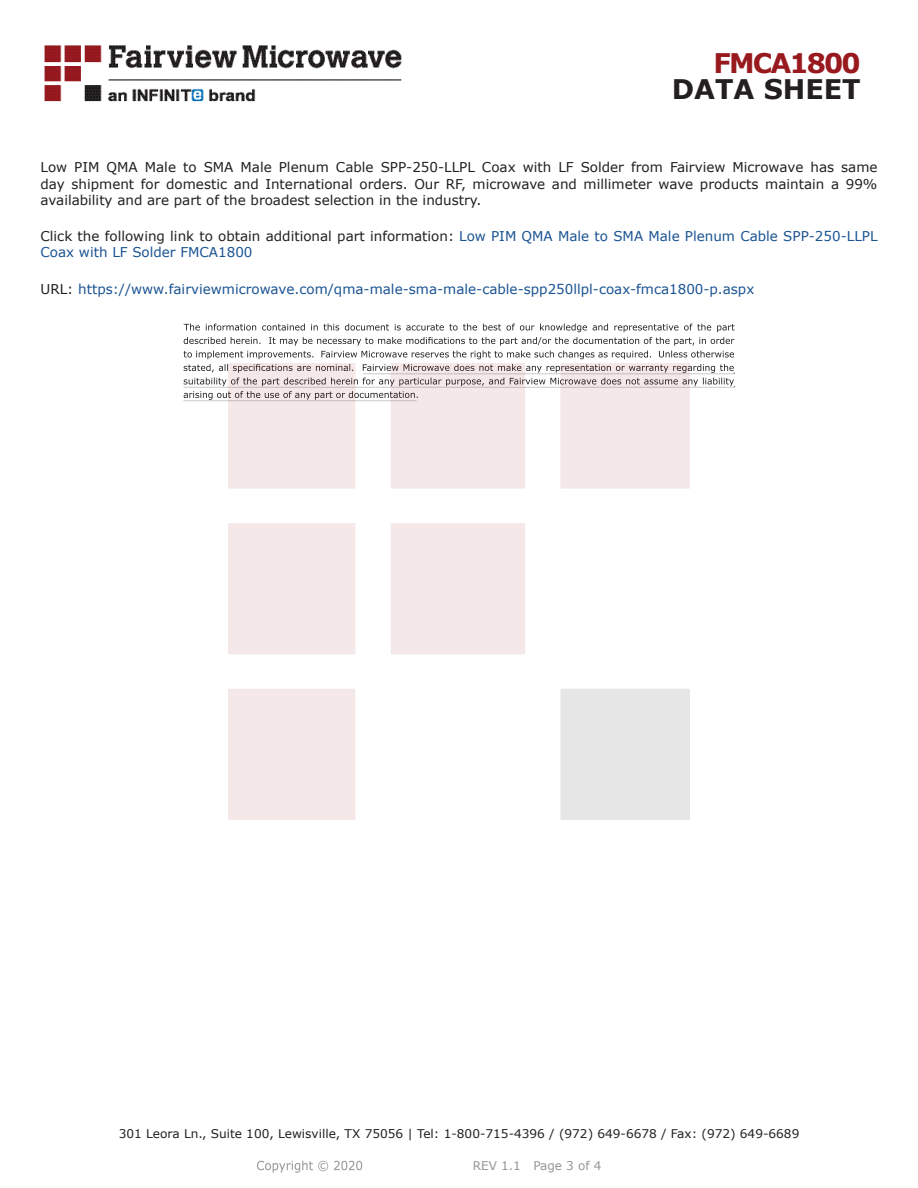
<style>
.page{position:relative;width:918px;height:1188px;background:#fff}
.page>*{position:absolute;margin:0;border:0;box-sizing:border-box;transform-origin:0 0}
.t1{font:700 27px "Verdana";color:#231f20}
.FM{font:700 27px "Verdana";letter-spacing:-.07em;color:#981a1e}
.Web_Description_Para{font:13.5px/16.2px "Verdana";color:#231f20;text-align:justify}
.Web_Description_Para-2{font:13.5px/16.2px "Verdana";color:#1a5392}
.URL_para{font:13.5px "Verdana";color:#1a5392}
.t2{font:12px "Verdana";color:#231f20}
.REV_Info{font:12px "Verdana";color:#939598}
.s1{color:#231f20}
</style>
<div class="page">
<svg style="left:184px;top:324px;width:551px;height:76px"></svg>
<hr style="left:363px;top:373px;width:372px;height:1px;background:#231f20">
<hr style="left:183px;top:387px;width:551px;height:1px;background:#231f20">
<hr style="left:183px;top:400px;width:234px;height:1px;background:#231f20">
<img style="left:257px;top:1160px;width:106px;height:13px">
<img style="left:228px;top:364px;width:462px;height:456px">
<img style="left:44px;top:45px;width:358px;height:57px">
<p class="FM" style="left:714px;top:44px;width:149px">FMCA1800</p>
<p class="t1" style="left:672px;top:70px;width:191px">DATA SHEET</p>
<p class="Web_Description_Para" style="left:40px;top:159px;width:839px">Low PIM QMA Male to SMA Male Plenum Cable SPP-250-LLPL Coax with LF Solder from Fairview Microwave has same day shipment for domestic and International orders. Our RF, microwave and millimeter wave products maintain a 99% availability and are part of the broadest selection in the industry.</p>
<p class="Web_Description_Para-2" style="left:40px;top:228px;width:839px"><span class="s1">Click the following link to obtain additional part information:</span> Low PIM QMA Male to SMA Male Plenum Cable SPP-250-LLPL<br>Coax with LF Solder FMCA1800</p>
<p class="URL_para" style="left:40px;top:280px;width:715px"><span class="s1">URL:</span> https://www.fairviewmicrowave.com/qma-male-sma-male-cable-spp250llpl-coax-fmca1800-p.aspx</p>
<p class="t2" style="left:119px;top:1125px;width:682px">301 Leora Ln., Suite 100, Lewisville, TX 75056 | Tel: 1-800-715-4396 / (972) 649-6678 / Fax: (972) 649-6689</p>
<p class="REV_Info" style="left:473px;top:1157px;width:130px">REV 1.1 Page 3 of 4</p>
</div>
